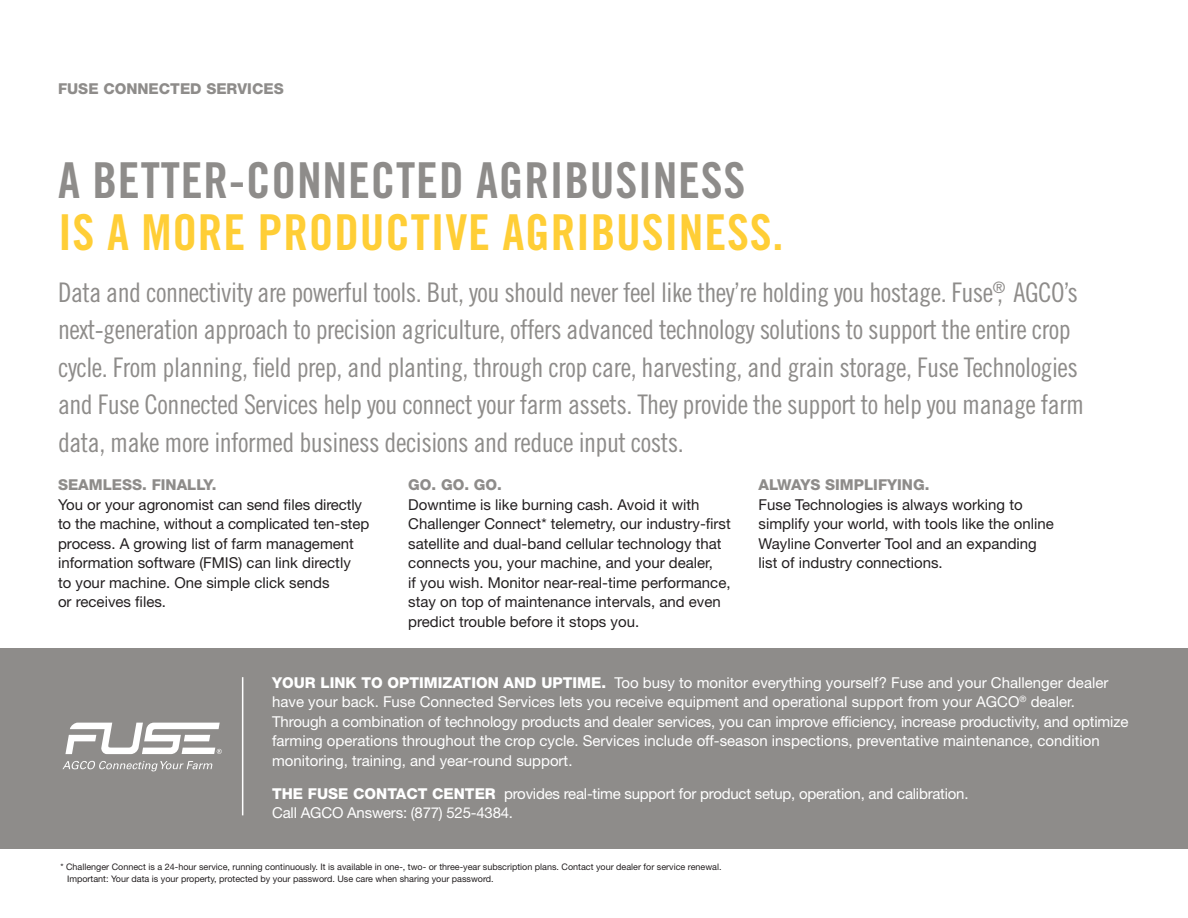
<style>
.page{position:relative;width:1188px;height:918px;background:#fff}
.page>*{position:absolute;margin:0;border:0;box-sizing:border-box;transform-origin:0 0}
.t1{font:49.5px "Trade Gothic Bold Cond Twenty";letter-spacing:.015em;color:#ffce36}
.t2{font:49.5px "Trade Gothic Bold Cond Twenty";letter-spacing:.015em;color:#8e8c8a}
.t3{font:27px/37.5px "Trade Gothic Cond Eighteen";letter-spacing:-.02em;color:#8e8c8a}
.t4{font:15px/19.5px "Helvetica Neue LT Std";color:#231f20}
.t5{font:15px/19.5px "Helvetica Neue LT Std";color:#fff}
.t6{font:800 15px "Helvetica Neue LT Std";color:#8e8c8a}
.t7{font:9px/12px "Helvetica Neue LT Std";color:#231f20}
.s1{font-weight:800}
</style>
<div class="page">
<div style="left:0;top:648px;width:1188px;height:200px;background:#8e8c8a"></div>
<svg style="left:65px;top:723px;width:157px;height:31px"></svg>
<svg style="left:62px;top:761px;width:151px;height:10px"></svg>
<hr style="left:242px;top:677px;width:1px;height:138px;background:#fff">
<p class="t6" style="left:58px;top:80px;width:227px">FUSE CONNECTED SERVICES</p>
<h1 class="t2" style="left:58px;top:150px;width:689px">A BETTER-CONNECTED AGRIBUSINESS</h1>
<h1 class="t1" style="left:58px;top:202px;width:727px">IS A MORE PRODUCTIVE AGRIBUSINESS.</h1>
<p class="t3" style="left:58px;top:273px;width:1028px">Data and connectivity are powerful tools. But, you should never feel like they’re holding you hostage. Fuse<sup>®</sup>, AGCO’s next-generation approach to precision agriculture, offers advanced technology solutions to support the entire crop cycle. From planning, field prep, and planting, through crop care, harvesting, and grain storage, Fuse Technologies and Fuse Connected Services help you connect your farm assets. They provide the support to help you manage farm data, make more informed business decisions and reduce input costs.</p>
<p class="t6" style="left:58px;top:476px;width:160px">SEAMLESS. FINALLY.</p>
<p class="t4" style="left:58px;top:494px;width:313px">You or your agronomist can send files directly to the machine, without a complicated ten-step process. A growing list of farm management information software (FMIS) can link directly<br>to your machine. One simple click sends<br>or receives files.</p>
<p class="t6" style="left:408px;top:476px;width:95px">GO. GO. GO.</p>
<p class="t4" style="left:408px;top:494px;width:324px">Downtime is like burning cash. Avoid it with Challenger Connect* telemetry, our industry-first satellite and dual-band cellular technology that connects you, your machine, and your dealer,<br>if you wish. Monitor near-real-time performance, stay on top of maintenance intervals, and even predict trouble before it stops you.</p>
<p class="t6" style="left:759px;top:476px;width:172px">ALWAYS SIMPLIFYING.</p>
<p class="t4" style="left:759px;top:494px;width:297px">Fuse Technologies is always working to simplify your world, with tools like the online Wayline Converter Tool and an expanding list of industry connections.</p>
<p class="t5" style="left:272px;top:673px;width:858px"><span class="s1">YOUR LINK TO OPTIMIZATION AND UPTIME.</span> Too busy to monitor everything yourself? Fuse and your Challenger dealer have your back. Fuse Connected Services lets you receive equipment and operational support from your AGCO<sup>®</sup> dealer.<br>Through a combination of technology products and dealer services, you can improve efficiency, increase productivity, and optimize farming operations throughout the crop cycle. Services include off-season inspections, preventative maintenance, condition monitoring, training, and year-round support.</p>
<p class="t5" style="left:272px;top:784px;width:698px"><span class="s1">THE FUSE CONTACT CENTER</span> provides real-time support for product setup, operation, and calibration.<br>Call AGCO Answers: (877) 525-4384.</p>
<p class="t7" style="left:67px;top:861px;width:656px;text-indent:-7px">* Challenger Connect is a 24-hour service, running continuously. It is available in one-, two- or three-year subscription plans. Contact your dealer for service renewal.<br>Important: Your data is your property, protected by your password. Use care when sharing your password.</p>
</div>
